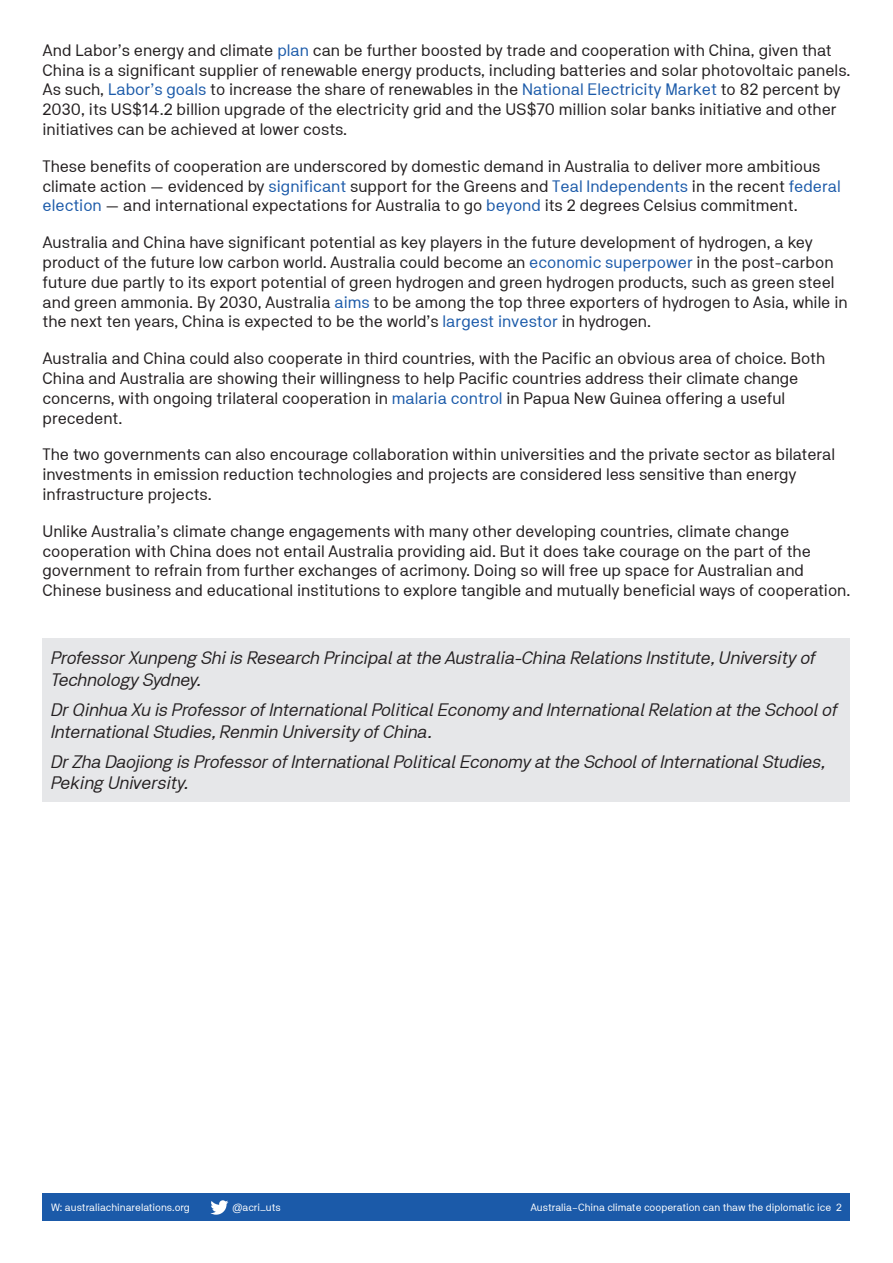
<style>
.page{position:relative;width:893px;height:1263px;background:#fff}
.page>*{position:absolute;margin:0;border:0;box-sizing:border-box;transform-origin:0 0}
.Author_bios{font:italic 18px/21.6px "NB Akademie Std";color:#231f20}
.Body_Copy{font:16.5px/19.8px "NB Akademie Std";color:#231f20}
.t1{font:10.5px "NB Akademie Std";color:#fff}
.s1{color:#1b5aa9}
</style>
<div class="page">
<div style="left:43px;top:1193px;width:807px;height:27px;background:#1b5aa9"></div>
<svg style="left:210px;top:1200px;width:18px;height:15px"></svg>
<div style="left:43px;top:638px;width:807px;height:163px;background:#e6e7e9"></div>
<p class="Body_Copy" style="left:43px;top:40px;width:809px">And Labor’s energy and climate <span class="s1">plan</span> can be further boosted by trade and cooperation with China, given that China is a significant supplier of renewable energy products, including batteries and solar photovoltaic panels.<br>As such, <span class="s1">Labor’s goals</span> to increase the share of renewables in the <span class="s1">National Electricity Market</span> to 82 percent by 2030, its US$14.2 billion upgrade of the electricity grid and the US$70 million solar banks initiative and other initiatives can be achieved at lower costs.</p>
<p class="Body_Copy" style="left:43px;top:156px;width:800px">These benefits of cooperation are underscored by domestic demand in Australia to deliver more ambitious climate action — evidenced by <span class="s1">significant</span> support for the Greens and <span class="s1">Teal Independents</span> in the recent <span class="s1">federal election</span> — and international expectations for Australia to go <span class="s1">beyond</span> its 2 degrees Celsius commitment.</p>
<p class="Body_Copy" style="left:43px;top:232px;width:807px">Australia and China have significant potential as key players in the future development of hydrogen, a key product of the future low carbon world. Australia could become an <span class="s1">economic superpower</span> in the post-carbon future due partly to its export potential of green hydrogen and green hydrogen products, such as green steel and green ammonia. By 2030, Australia <span class="s1">aims</span> to be among the top three exporters of hydrogen to Asia, while in the next ten years, China is expected to be the world’s <span class="s1">largest investor</span> in hydrogen.</p>
<p class="Body_Copy" style="left:43px;top:348px;width:784px">Australia and China could also cooperate in third countries, with the Pacific an obvious area of choice. Both China and Australia are showing their willingness to help Pacific countries address their climate change concerns, with ongoing trilateral cooperation in <span class="s1">malaria control</span> in Papua New Guinea offering a useful precedent.</p>
<p class="Body_Copy" style="left:43px;top:445px;width:794px">The two governments can also encourage collaboration within universities and the private sector as bilateral investments in emission reduction technologies and projects are considered less sensitive than energy infrastructure projects.</p>
<p class="Body_Copy" style="left:43px;top:521px;width:809px">Unlike Australia’s climate change engagements with many other developing countries, climate change cooperation with China does not entail Australia providing aid. But it does take courage on the part of the government to refrain from further exchanges of acrimony. Doing so will free up space for Australian and Chinese business and educational institutions to explore tangible and mutually beneficial ways of cooperation.</p>
<p class="Author_bios" style="left:51px;top:647px;width:766px">Professor Xunpeng Shi is Research Principal at the Australia-China Relations Institute, University of<br>Technology Sydney.</p>
<p class="Author_bios" style="left:51px;top:699px;width:788px">Dr Qinhua Xu is Professor of International Political Economy and International Relation at the School of<br>International Studies, Renmin University of China.</p>
<p class="Author_bios" style="left:51px;top:751px;width:776px">Dr Zha Daojiong is Professor of International Political Economy at the School of International Studies,<br>Peking University.</p>
<p class="t1" style="left:51px;top:1201px;width:140px">W: australiachinarelations.org</p>
<p class="t1" style="left:233px;top:1201px;width:50px">@acri_uts</p>
<p class="t1" style="left:530px;top:1201px;width:313px">Australia–China climate cooperation can thaw the diplomatic ice 2</p>
</div>
